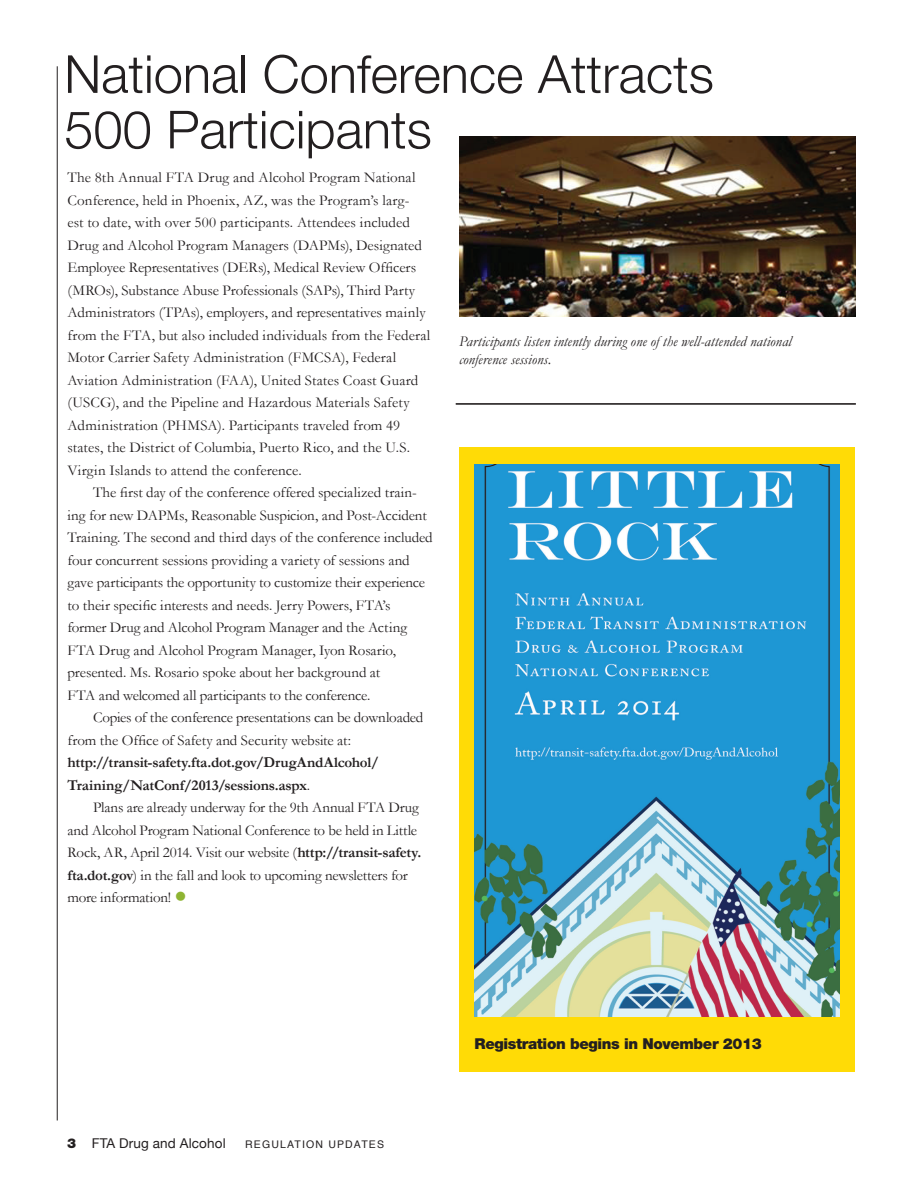
<style>
.page{position:relative;width:918px;height:1188px;background:#fff}
.page>*{position:absolute;margin:0;border:0;box-sizing:border-box;transform-origin:0 0}
.t1{font:300 52.5px/55.5px "Helvetica Neue";color:#231f20}
.t2{font:15px/22.5px "Garamond";color:#231f20}
.t3{font:700 15px/22.5px "Garamond";letter-spacing:-.01em;color:#231f20}
.t4{font:italic 15px/18px "Garamond";letter-spacing:.005em;color:#231f20}
.t5{font:900 15px "Helvetica Neue LT Std";letter-spacing:-.025em;color:#231f20}
.t6{font:13.5px "Helvetica Neue";letter-spacing:.01em;color:#231f20}
.t7{font:10.5px "Helvetica";letter-spacing:.11em;color:#231f20}
.s1{font-weight:400}
.s2{font-weight:700}
.s3{color:#8eb432}
.s4{font-family:"Helvetica Neue LT Std";font-weight:900}
</style>
<div class="page">
<div style="left:459px;top:447px;width:395px;height:625px;background:#ffdb06"></div>
<hr style="left:57px;top:66px;width:1px;height:1054px;background:#231f20">
<hr style="left:456px;top:403px;width:400px;height:1px;background:#231f20">
<hr style="left:456px;top:404px;width:400px;height:1px;background:#231f20">
<img style="left:459px;top:136px;width:397px;height:181px">
<img style="left:474px;top:465px;width:366px;height:552px">
<h1 class="t1" style="left:64px;top:45px;width:651px">National Conference Attracts<br>500 Participants</h1>
<p class="t2" style="left:68px;top:166px;width:356px">The 8th Annual FTA Drug and Alcohol Program National Conference, held in Phoenix, AZ, was the Program’s larg&shy;est to date, with over 500 participants. Attendees included Drug and Alcohol Program Managers (DAPMs), Designated</p>
<p class="t2" style="left:68px;top:256px;width:350px">Employee Representatives (DERs), Medical Review Officers</p>
<p class="t2" style="left:68px;top:279px;width:364px">(MROs), Substance Abuse Professionals (SAPs), Third Party Administrators (TPAs), employers, and representatives mainly from the FTA, but also included individuals from the Federal Motor Carrier Safety Administration (FMCSA), Federal Aviation Administration (FAA), United States Coast Guard (USCG), and the Pipeline and Hazardous Materials Safety Administration (PHMSA). Participants traveled from 49 states, the District of Columbia, Puerto Rico, and the U.S.<br>Virgin Islands to attend the conference.</p>
<p class="t2" style="left:68px;top:481px;width:367px;text-indent:25px">The first day of the conference offered specialized train&shy;ing for new DAPMs, Reasonable Suspicion, and Post-Accident Training. The second and third days of the conference included four concurrent sessions providing a variety of sessions and gave participants the opportunity to customize their experience</p>
<p class="t2" style="left:68px;top:594px;width:325px">to their specific interests and needs. Jerry Powers, FTA’s</p>
<p class="t2" style="left:68px;top:616px;width:341px">former Drug and Alcohol Program Manager and the Acting FTA Drug and Alcohol Program Manager, Iyon Rosario, presented. Ms. Rosario spoke about her background at FTA and welcomed all participants to the conference.</p>
<p class="t2" style="left:93px;top:706px;width:332px">Copies of the conference presentations can be downloaded</p>
<p class="t2" style="left:68px;top:729px;width:285px">from the Office of Safety and Security website at:</p>
<p class="t3" style="left:68px;top:751px;width:313px">http://transit-safety.fta.dot.gov/DrugAndAlcohol/<br>Training/NatConf/2013/sessions.aspx<span class="s1">.</span></p>
<p class="t2" style="left:68px;top:796px;width:355px;text-indent:26px">Plans are already underway for the 9th Annual FTA Drug and Alcohol Program National Conference to be held in Little Rock, AR, April 2014. Visit our website (<span class="s2">http://transit-safety. fta.dot.gov</span>) in the fall and look to upcoming newsletters for more information! <span class="s3">●</span></p>
<p class="t4" style="left:459px;top:332px;width:334px">Participants listen intently during one of the well-attended national conference sessions.</p>
<p class="t6" style="left:67px;top:1136px;width:160px"><span class="s4">3</span> FTA Drug and Alcohol</p>
<p class="t7" style="left:245px;top:1137px;width:140px">REGULATION UPDATES</p>
<p class="t5" style="left:475px;top:1035px;width:289px">Registration begins in November 2013</p>
</div>
